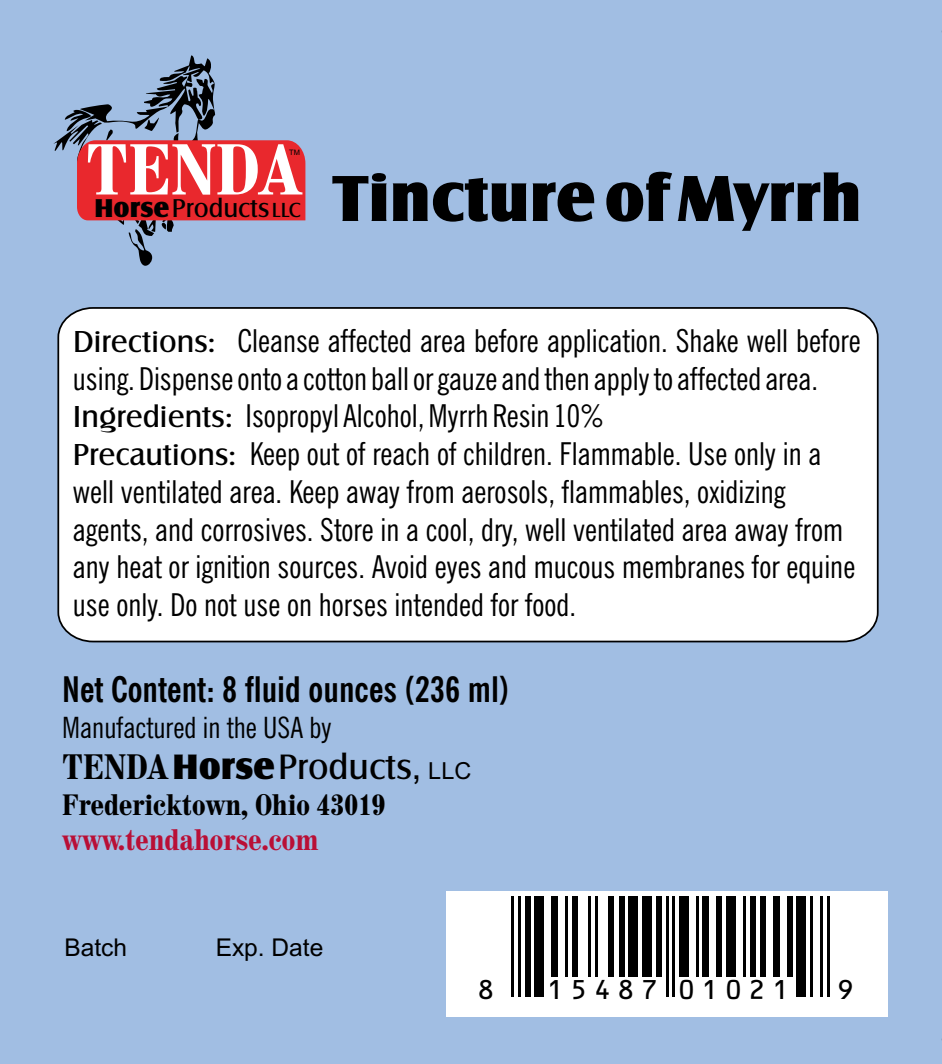
<style>
.page{position:relative;width:942px;height:1064px;background:#a1bee3}
.page>*{position:absolute;margin:0;border:0;box-sizing:border-box;transform-origin:0 0}
.t1{font:700 condensed 71.75px "Century 725 BT";color:#fff}
.t2{font:67.55px "Castle T Ultr";color:#000}
.t3{font:36.75px "Castle T";color:#000}
.t4{font:700 condensed 35.35px "News Gothic BT";color:#000}
.t5{font:condensed 31.5px/37.8px "News Gothic BT";color:#000}
.t6{font:30.1px "OCRB10 Pitch BT";letter-spacing:.175em;color:#000}
.t7{font:700 condensed 29.4px "Century 725 BT";color:#000}
.t8{font:condensed 29.4px "News Gothic BT";color:#000}
.t9{font:700 condensed 29.4px "Century 725 BT";color:#b90f36}
.t10{font:26.6px "Castle T";color:#000}
.t11{font:24.5px "Arial";color:#000}
.t12{font:7.35px "Arial";color:#000}
.s1{font-family:"Castle T Ultr"}
.s2{font-size:21px}
.s3{font-family:"Castle T";font-stretch:normal}
.s4{font-family:"Century 725 BT";font-weight:700;font-stretch:condensed;font-size:35.35px}
.s5{font-family:"Arial"}
.s6{font-family:"Arial";font-size:23.45px}
</style>
<div class="page">
<div style="left:57px;top:307px;width:822px;height:336px;background:#fff"></div>
<div style="left:446px;top:891px;width:441px;height:126px;background:#fff"></div>
<hr style="left:511px;top:896px;width:2px;height:101px;background:#000">
<hr style="left:518px;top:896px;width:2px;height:101px;background:#000">
<div style="left:524px;top:896px;width:6px;height:101px;background:#000"></div>
<div style="left:534px;top:896px;width:10px;height:101px;background:#000"></div>
<div style="left:551px;top:896px;width:6px;height:81px;background:#000"></div>
<hr style="left:565px;top:896px;width:2px;height:81px;background:#000">
<div style="left:571px;top:896px;width:6px;height:81px;background:#000"></div>
<hr style="left:588px;top:896px;width:3px;height:81px;background:#000">
<hr style="left:595px;top:896px;width:2px;height:81px;background:#000">
<div style="left:608px;top:896px;width:6px;height:81px;background:#000"></div>
<div style="left:618px;top:896px;width:6px;height:81px;background:#000"></div>
<div style="left:628px;top:896px;width:10px;height:81px;background:#000"></div>
<div style="left:642px;top:896px;width:9px;height:81px;background:#000"></div>
<div style="left:655px;top:896px;width:6px;height:81px;background:#000"></div>
<hr style="left:665px;top:896px;width:3px;height:101px;background:#000">
<hr style="left:672px;top:896px;width:3px;height:101px;background:#000">
<div style="left:679px;top:896px;width:9px;height:81px;background:#000"></div>
<hr style="left:696px;top:896px;width:2px;height:81px;background:#000">
<div style="left:702px;top:896px;width:6px;height:81px;background:#000"></div>
<div style="left:716px;top:896px;width:6px;height:81px;background:#000"></div>
<div style="left:726px;top:896px;width:9px;height:81px;background:#000"></div>
<hr style="left:743px;top:896px;width:2px;height:81px;background:#000">
<div style="left:749px;top:896px;width:6px;height:81px;background:#000"></div>
<div style="left:759px;top:896px;width:6px;height:81px;background:#000"></div>
<div style="left:773px;top:896px;width:6px;height:81px;background:#000"></div>
<div style="left:786px;top:896px;width:6px;height:81px;background:#000"></div>
<div style="left:797px;top:896px;width:9px;height:101px;background:#000"></div>
<hr style="left:810px;top:896px;width:2px;height:101px;background:#000">
<hr style="left:820px;top:896px;width:2px;height:101px;background:#000">
<hr style="left:827px;top:896px;width:2px;height:101px;background:#000">
<svg style="left:53px;top:55px;width:252px;height:211px"></svg>
<h1 class="t1" style="left:86px;top:123px;width:218px">TENDA</h1>
<p class="t12" style="left:289px;top:148px;width:12px">TM</p>
<p class="t10" style="left:94px;top:191px;width:208px"><span class="s1">Horse</span>Products <span class="s2">LLC</span></p>
<h2 class="t2" style="left:333px;top:153px;width:530px">TinctureofMyrrh</h2>
<p class="t5" style="left:73px;top:325px;width:789px"><span class="s3">Directions:</span> Cleanse affected area before application. Shake well before using. Dispense onto a cotton ball or gauze and then apply to affected area.<br><span class="s3">Ingredients:</span> Isopropyl Alcohol, Myrrh Resin 10%<br><span class="s3">Precautions:</span> Keep out of reach of children. Flammable. Use only in a well ventilated area. Keep away from aerosols, flammables, oxidizing agents, and corrosives. Store in a cool, dry, well ventilated area away from any heat or ignition sources. Avoid eyes and mucous membranes for equine use only. Do not use on horses intended for food.</p>
<p class="t4" style="left:62px;top:666px;width:448px">Net Content: 8 fluid ounces (236 ml)</p>
<p class="t8" style="left:62px;top:709px;width:271px">Manufactured in the USA by</p>
<p class="t3" style="left:62px;top:743px;width:410px"><span class="s4">TENDA</span><span class="s1">Horse</span>Products<span class="s5">,</span> <span class="s6">LLC</span></p>
<p class="t7" style="left:62px;top:786px;width:325px">Fredericktown, Ohio 43019</p>
<p class="t9" style="left:62px;top:821px;width:258px">www.tendahorse.com</p>
<p class="t11" style="left:64px;top:931px;width:64px">Batch</p>
<p class="t11" style="left:216px;top:931px;width:109px">Exp. Date</p>
<p class="t6" style="left:477px;top:969px;width:20px">8</p>
<p class="t6" style="left:546px;top:969px;width:245px">15487 01021</p>
<p class="t6" style="left:836px;top:969px;width:20px">9</p>
</div>
